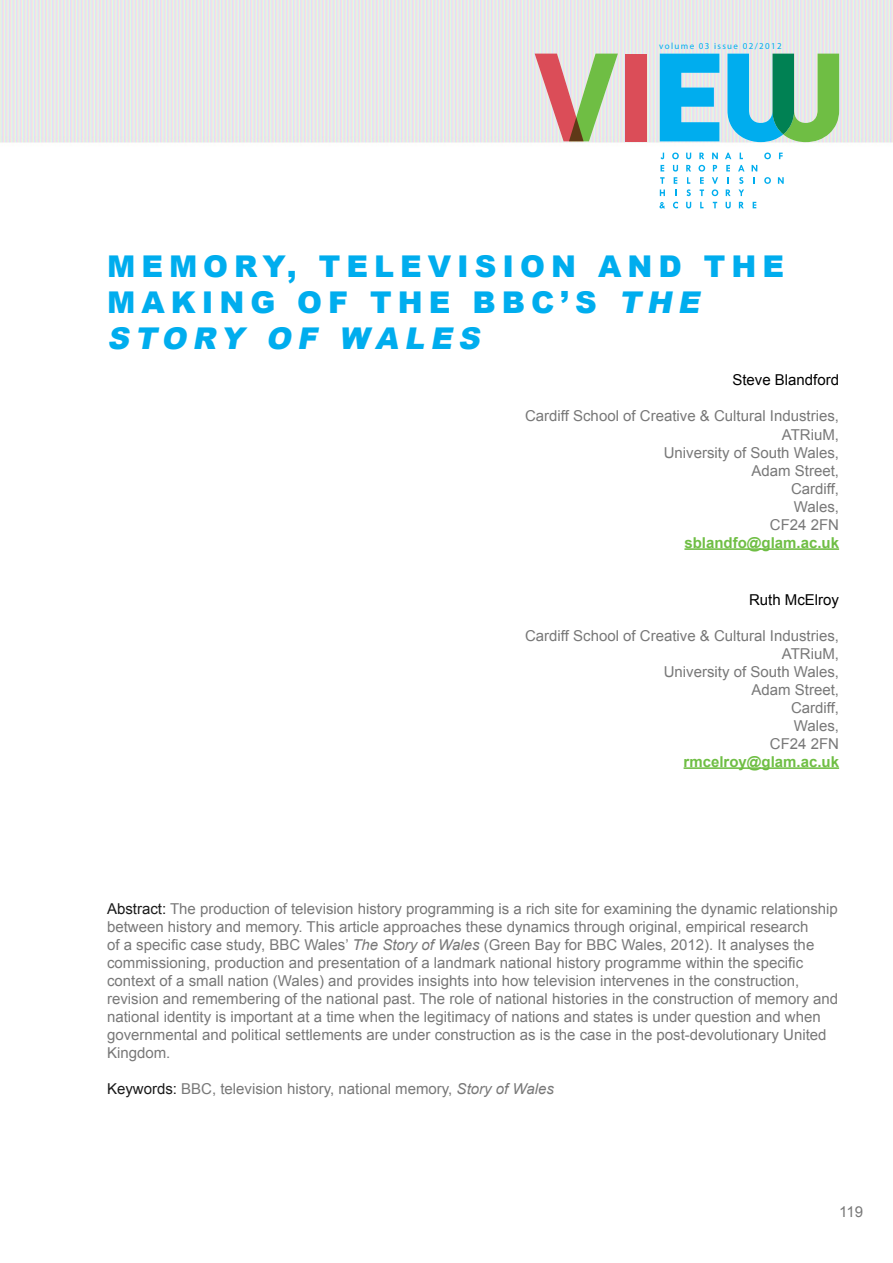
<style>
.page{position:relative;width:893px;height:1263px;background:#fff}
.page>*{position:absolute;margin:0;border:0;box-sizing:border-box;transform-origin:0 0}
.t1{font:900 30px/36px "Arial";letter-spacing:.2em;color:#00adee}
.t2{font:15px/18px "Arial";color:#787878;text-align:right}
.t3{font:700 15px "Arial";color:#6fbe44}
.t4{font:15px "Arial";color:#000}
.t5{font:9px "Myriad Pro";letter-spacing:.15em;color:#00adee}
.s1{font-style:italic}
.s2{color:#1a1a1a}
</style>
<div class="page">
<img style="left:0;top:0;width:893px;height:159px">
<hr style="left:684px;top:548px;width:155px;height:2px;background:#6fbe44">
<hr style="left:684px;top:767px;width:155px;height:2px;background:#6fbe44">
<div style="left:625px;top:54px;width:22px;height:87px;background:#db4d58"></div>
<svg style="left:660px;top:54px;width:59px;height:87px;background:#37bbed"></svg>
<svg style="left:727px;top:54px;width:112px;height:88px;background:#71c0ab"></svg>
<svg style="left:699px;top:153px;width:5px;height:6px"></svg>
<svg style="left:712px;top:153px;width:6px;height:6px"></svg>
<svg style="left:740px;top:153px;width:3px;height:6px"></svg>
<svg style="left:764px;top:153px;width:7px;height:6px"></svg>
<svg style="left:779px;top:153px;width:4px;height:6px"></svg>
<svg style="left:713px;top:165px;width:4px;height:6px"></svg>
<svg style="left:738px;top:165px;width:6px;height:6px"></svg>
<svg style="left:752px;top:165px;width:5px;height:6px"></svg>
<svg style="left:764px;top:177px;width:7px;height:7px"></svg>
<svg style="left:778px;top:177px;width:6px;height:7px"></svg>
<svg style="left:698px;top:165px;width:7px;height:31px"></svg>
<svg style="left:712px;top:177px;width:6px;height:19px"></svg>
<svg style="left:738px;top:177px;width:6px;height:19px"></svg>
<svg style="left:700px;top:202px;width:3px;height:6px"></svg>
<svg style="left:713px;top:202px;width:4px;height:6px"></svg>
<svg style="left:739px;top:202px;width:5px;height:6px"></svg>
<svg style="left:753px;top:202px;width:3px;height:6px"></svg>
<svg style="left:661px;top:153px;width:3px;height:6px"></svg>
<svg style="left:660px;top:165px;width:4px;height:6px"></svg>
<svg style="left:660px;top:177px;width:5px;height:19px"></svg>
<svg style="left:659px;top:202px;width:6px;height:6px"></svg>
<svg style="left:672px;top:153px;width:7px;height:6px"></svg>
<svg style="left:673px;top:165px;width:5px;height:31px"></svg>
<svg style="left:673px;top:202px;width:5px;height:6px"></svg>
<svg style="left:686px;top:153px;width:5px;height:6px"></svg>
<svg style="left:686px;top:165px;width:5px;height:6px"></svg>
<svg style="left:686px;top:177px;width:5px;height:19px"></svg>
<svg style="left:686px;top:202px;width:5px;height:6px"></svg>
<svg style="left:725px;top:153px;width:6px;height:6px"></svg>
<svg style="left:726px;top:165px;width:4px;height:6px"></svg>
<svg style="left:726px;top:177px;width:5px;height:19px"></svg>
<svg style="left:726px;top:202px;width:5px;height:6px"></svg>
<svg style="left:535px;top:54px;width:83px;height:87px;background:#c5b69c"></svg>
<p class="t5" style="left:659px;top:41px;width:124px">volume 03 issue 02/2012</p>
<h1 class="t1" style="left:107px;top:248px;width:679px">MEM ORY, TELEVISION AND T HE<br>MAKING OF T HE BBC’S <span class="s1">THE<br>ST ORY OF WALES</span></h1>
<p class="t4" style="left:732px;top:370px;width:108px">Steve Blandford</p>
<p class="t2" style="left:525px;top:407px;width:316px">Cardiff School of Creative &amp; Cultural Industries,<br>ATRiuM,<br>University of South Wales,<br>Adam Street,<br>Cardiff,<br>Wales,<br>CF24 2FN</p>
<p class="t3" style="left:684px;top:532px;width:156px">sblandfo@glam.ac.uk</p>
<p class="t4" style="left:749px;top:589px;width:92px">Ruth McElroy</p>
<p class="t2" style="left:525px;top:626px;width:316px">Cardiff School of Creative &amp; Cultural Industries,<br>ATRiuM,<br>University of South Wales,<br>Adam Street,<br>Cardiff,<br>Wales,<br>CF24 2FN</p>
<p class="t3" style="left:684px;top:751px;width:157px">rmcelroy@glam.ac.uk</p>
<p class="t2" style="left:107px;top:899px;width:732px;text-align:left"><span class="s2">Abstract:</span> The production of television history programming is a rich site for examining the dynamic relationship between history and memory. This article approaches these dynamics through original, empirical research<br>of a specific case study, BBC Wales’ <span class="s1">The Story of Wales</span> (Green Bay for BBC Wales, 2012). It analyses the commissioning, production and presentation of a landmark national history programme within the specific context of a small nation (Wales) and provides insights into how television intervenes in the construction, revision and remembering of the national past. The role of national histories in the construction of memory and national identity is important at a time when the legitimacy of nations and states is under question and when governmental and political settlements are under construction as is the case in the post-devolutionary United Kingdom.</p>
<p class="t2" style="left:107px;top:1079px;width:448px"><span class="s2">Keywords:</span> BBC, television history, national memory, <span class="s1">Story of Wales</span></p>
<p class="t2" style="left:839px;top:1202px;width:25px">119</p>
</div>
